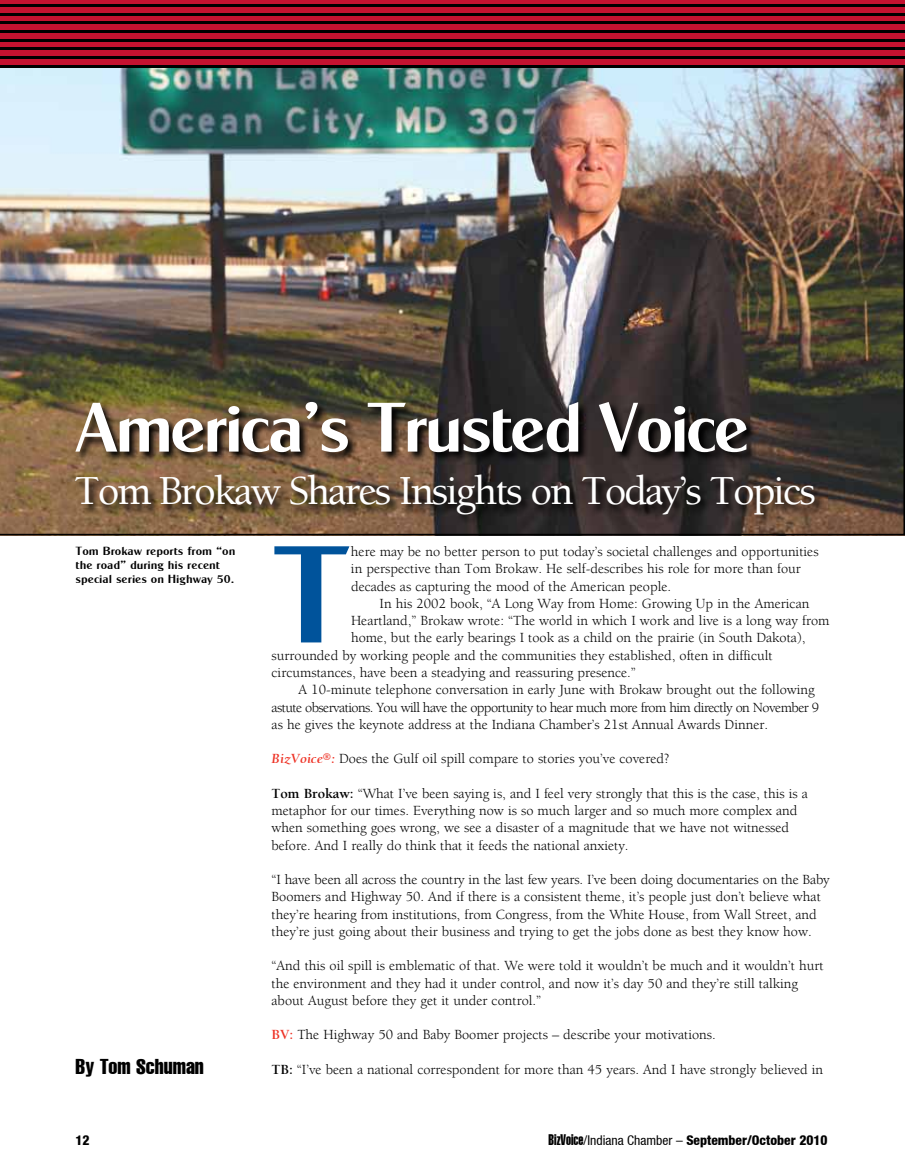
<style>
.page{position:relative;width:905px;height:1175px;background:#fff}
.page>*{position:absolute;margin:0;border:0;box-sizing:border-box;transform-origin:0 0}
.t1{font:138.9px "Cg Globe Gothic Bd";color:#00539b}
.t2{font:70.5px "Cg Globe Gothic Bd";letter-spacing:-.05em;color:#fff}
.t3{font:500 42px "Berkeley";letter-spacing:-.05em;color:#fff}
.t4{font:extra-condensed 21px "Helvetica";color:#000}
.t5{font:14.25px/17.2px "Berkeley";color:#000}
.t6{font:14.25px "Berkeley";letter-spacing:-.04em;color:#000}
.t7{font:800 condensed 13.5px "Helvetica Neue";color:#000}
.t8{font:12px/14.4px "Cg Globe Gothic Bd";color:#000}
.s1{font-weight:700;font-style:italic;color:#ee3124}
.s2{font-weight:700}
.s3{font-weight:700;color:#ee3124}
.s4{font-family:"Helvetica Extra Compressed";font-weight:400;font-stretch:normal;font-size:15px}
.s5{font-weight:400}
</style>
<div class="page">
<img style="left:0;top:68px;width:904px;height:467px">
<svg style="left:74px;top:400px;width:750px;height:125px;background:#4b3c2f"></svg>
<div style="left:0;top:0;width:904px;height:68px;background:#c41230"></div>
<hr style="left:0;top:4px;width:904px;height:3px;background:#000">
<hr style="left:0;top:13px;width:904px;height:3px;background:#000">
<hr style="left:0;top:22px;width:904px;height:2px;background:#000">
<hr style="left:0;top:30px;width:904px;height:3px;background:#000">
<hr style="left:0;top:39px;width:904px;height:3px;background:#000">
<hr style="left:0;top:48px;width:904px;height:2px;background:#000">
<hr style="left:0;top:56px;width:904px;height:3px;background:#000">
<hr style="left:0;top:65px;width:904px;height:3px;background:#000">
<h2 class="t2" style="left:74px;top:385px;width:677px">America’s Trusted Voice</h2>
<h3 class="t3" style="left:74px;top:469px;width:743px">Tom Brokaw Shares Insights on Today’s Topics</h3>
<p class="t8" style="left:76px;top:543px;width:161px">Tom Brokaw reports from “on the road” during his recent special series on Highway 50.</p>
<h3 class="t4" style="left:76px;top:1053px;width:130px">By Tom Schuman</h3>
<h1 class="t1" style="left:271px;top:510px;width:81px">T</h1>
<p class="t5" style="left:351px;top:543px;width:469px">here may be no better person to put today’s societal challenges and opportunities in perspective than Tom Brokaw. He self-describes his role for more than four decades as capturing the mood of the American people.</p>
<p class="t5" style="left:379px;top:595px;width:431px">In his 2002 book, “A Long Way from Home: Growing Up in the American</p>
<p class="t5" style="left:351px;top:612px;width:480px">Heartland,” Brokaw wrote: “The world in which I work and live is a long way from</p>
<p class="t5" style="left:351px;top:629px;width:456px">home, but the early bearings I took as a child on the prairie (in South Dakota),</p>
<p class="t5" style="left:271px;top:647px;width:502px">surrounded by working people and the communities they established, often in difficult</p>
<p class="t5" style="left:271px;top:664px;width:366px">circumstances, have been a steadying and reassuring presence.”</p>
<p class="t5" style="left:298px;top:681px;width:517px">A 10-minute telephone conversation in early June with Brokaw brought out the following</p>
<p class="t6" style="left:271px;top:699px;width:549px">astute observations. You will have the opportunity to hear much more from him directly on November 9</p>
<p class="t5" style="left:272px;top:716px;width:498px">as he gives the keynote address at the Indiana Chamber’s 21st Annual Awards Dinner.</p>
<p class="t5" style="left:272px;top:750px;width:399px"><span class="s1">BizVoice</span><sup>®</sup><span class="s1">:</span> Does the Gulf oil spill compare to stories you’ve covered?</p>
<p class="t5" style="left:271px;top:785px;width:538px"><span class="s2">Tom Brokaw:</span> “What I’ve been saying is, and I feel very strongly that this is the case, this is a metaphor for our times. Everything now is so much larger and so much more complex and when something goes wrong, we see a disaster of a magnitude that we have not witnessed before. And I really do think that it feeds the national anxiety.</p>
<p class="t5" style="left:271px;top:871px;width:560px">“I have been all across the country in the last few years. I’ve been doing documentaries on the Baby Boomers and Highway 50. And if there is a consistent theme, it’s people just don’t believe what they’re hearing from institutions, from Congress, from the White House, from Wall Street, and they’re just going about their business and trying to get the jobs done as best they know how.</p>
<p class="t5" style="left:271px;top:957px;width:553px">“And this oil spill is emblematic of that. We were told it wouldn’t be much and it wouldn’t hurt the environment and they had it under control, and now it’s day 50 and they’re still talking about August before they get it under control.”</p>
<p class="t5" style="left:271px;top:1026px;width:445px"><span class="s3">BV:</span> The Highway 50 and Baby Boomer projects – describe your motivations.</p>
<p class="t5" style="left:271px;top:1061px;width:553px"><span class="s2">TB:</span> “I’ve been a national correspondent for more than 45 years. And I have strongly believed in</p>
<p class="t7" style="left:76px;top:1132px;width:16px">12</p>
<p class="t7" style="left:548px;top:1132px;width:280px"><span class="s4">BizVoice</span><span class="s5">/Indiana Chamber –</span> September/October 2010</p>
</div>
